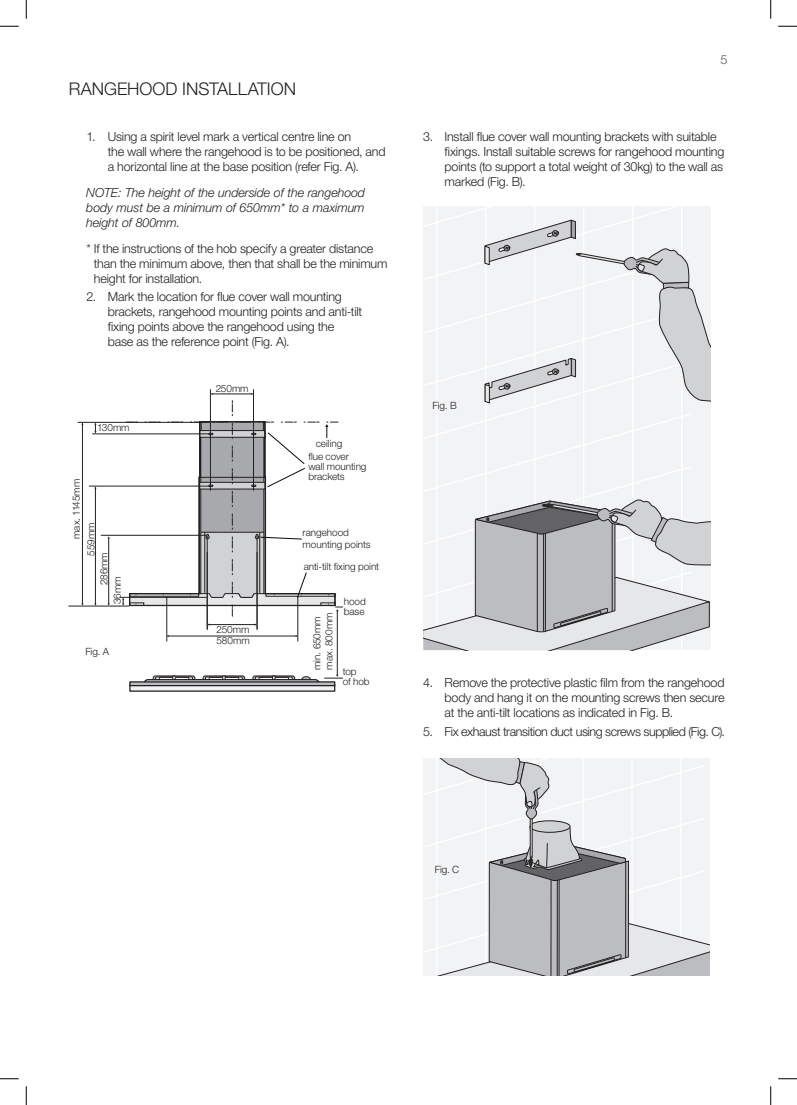
<style>
.page{position:relative;width:797px;height:1105px;background:#fff}
.page>*{position:absolute;margin:0;border:0;box-sizing:border-box;transform-origin:0 0}
.t1{font:300 17.5px "Helvetica Neue LT Std";color:#231f20}
.t2{font:300 12.5px/15px "Helvetica Neue LT Std";letter-spacing:-.015em;color:#231f20}
.t3{font:italic 300 12.5px/15px "Helvetica Neue LT Std";letter-spacing:-.01em;color:#231f20;text-align:justify}
.t4{font:300 12.5px "Helvetica Neue LT Std";letter-spacing:-.035em;color:#231f20}
.t5{font:300 12.5px "Helvetica Neue LT Std";color:#57585a}
.t6{font:300 10px/10px "Helvetica Neue LT Std";letter-spacing:-.005em;color:#231f20}
</style>
<div class="page">
<hr style="left:337px;top:611px;width:1px;height:64px;background:#231f20">
<svg style="left:324px;top:675px;width:18px;height:4px"></svg>
<div style="left:153px;top:676px;width:42px;height:5px;border:1px solid #231f20;border-radius:2px"></div>
<div style="left:155px;top:677px;width:38px;height:5px;border:1px solid #231f20"></div>
<div style="left:159px;top:677px;width:30px;height:4px;border:1px solid #231f20"></div>
<svg style="left:172px;top:676px;width:4px;height:3px"></svg>
<div style="left:203px;top:676px;width:42px;height:5px;border:1px solid #231f20;border-radius:2px"></div>
<div style="left:205px;top:677px;width:38px;height:5px;border:1px solid #231f20"></div>
<div style="left:209px;top:677px;width:30px;height:4px;border:1px solid #231f20"></div>
<div style="left:252px;top:676px;width:43px;height:5px;border:1px solid #231f20;border-radius:2px"></div>
<div style="left:255px;top:677px;width:37px;height:5px;border:1px solid #231f20"></div>
<div style="left:259px;top:677px;width:30px;height:4px;border:1px solid #231f20"></div>
<div style="left:301px;top:677px;width:10px;height:7px;background:#bcbdc0;border-radius:50%"></div>
<div style="left:301px;top:676px;width:10px;height:8px;border:1px solid #231f20;border-radius:50%"></div>
<div style="left:143px;top:679px;width:177px;height:9px;border:1px solid #231f20;border-radius:4px"></div>
<svg style="left:131px;top:686px;width:202px;height:4px"></svg>
<div style="left:129px;top:684px;width:206px;height:8px;border:1px solid #231f20"></div>
<hr style="left:130px;top:682px;width:205px;height:4px;background:#bcbdc0">
<div style="left:129px;top:681px;width:206px;height:5px;border:1px solid #231f20"></div>
<hr style="left:108px;top:538px;width:1px;height:66px;background:#231f20">
<hr style="left:95px;top:488px;width:1px;height:116px;background:#231f20">
<hr style="left:82px;top:424px;width:1px;height:180px;background:#231f20">
<svg style="left:94px;top:423px;width:3px;height:10px"></svg>
<hr style="left:209px;top:624px;width:46px;height:1px;background:#231f20">
<hr style="left:101px;top:535px;width:105px;height:1px;background:#231f20">
<hr style="left:207px;top:536px;width:1px;height:94px;background:#231f20">
<hr style="left:257px;top:536px;width:1px;height:94px;background:#231f20">
<hr style="left:168px;top:636px;width:128px;height:1px;background:#231f20">
<hr style="left:166px;top:598px;width:1px;height:43px;background:#231f20">
<hr style="left:297px;top:598px;width:1px;height:43px;background:#231f20">
<hr style="left:210px;top:390px;width:1px;height:100px;background:#231f20">
<hr style="left:253px;top:390px;width:1px;height:100px;background:#231f20">
<hr style="left:69px;top:606px;width:60px;height:1px;background:#231f20">
<hr style="left:120px;top:597px;width:86px;height:1px;background:#231f20">
<hr style="left:89px;top:486px;width:120px;height:1px;background:#231f20">
<hr style="left:92px;top:434px;width:117px;height:1px;background:#231f20">
<hr style="left:78px;top:422px;width:131px;height:1px;background:#231f20">
<svg style="left:122px;top:393px;width:220px;height:223px"></svg>
<svg style="left:423px;top:207px;width:287px;height:443px"></svg>
<svg style="left:423px;top:758px;width:286px;height:218px"></svg>
<svg style="left:0;top:25px;width:19px;height:2px"></svg>
<svg style="left:778px;top:25px;width:19px;height:2px"></svg>
<svg style="left:0;top:1078px;width:19px;height:1px"></svg>
<svg style="left:778px;top:1078px;width:19px;height:1px"></svg>
<svg style="left:25px;top:0;width:2px;height:19px"></svg>
<svg style="left:25px;top:1086px;width:2px;height:19px"></svg>
<svg style="left:770px;top:0;width:1px;height:19px"></svg>
<svg style="left:770px;top:1086px;width:1px;height:19px"></svg>
<h1 class="t1" style="left:69px;top:79px;width:229px">RANGEHOOD INSTALLATION</h1>
<p class="t2" style="left:108px;top:129px;width:279px;text-indent:-21px">1. Using a spirit level mark a vertical centre line on<br>the wall where the rangehood is to be positioned, and a horizontal line at the base position (refer Fig. A).</p>
<p class="t3" style="left:86px;top:185px;width:280px">NOTE: The height of the underside of the rangehood body must be a minimum of 650mm* to a maximum height of 800mm.</p>
<p class="t2" style="left:94px;top:240px;width:295px;text-indent:-7px">* If the instructions of the hob specify a greater distance than the minimum above, then that shall be the minimum height for installation.</p>
<p class="t2" style="left:108px;top:289px;width:256px;text-indent:-21px">2. Mark the location for flue cover wall mounting brackets, rangehood mounting points and anti-tilt fixing points above the rangehood using the base as the reference point (Fig. A).</p>
<p class="t6" style="left:97px;top:422px;width:34px">130mm</p>
<p class="t6" style="left:68px;top:556px;width:78px;line-height:14.9px;text-indent:17px;rotate:-90deg">max. 1145mm<br>559mm</p>
<p class="t6" style="left:97px;top:604px;width:54px;line-height:13.5px;text-indent:19px;rotate:-90deg">286mm<br>36mm</p>
<p class="t6" style="left:85px;top:646px;width:25px">Fig. A</p>
<p class="t6" style="left:216px;top:383px;width:34px">250mm</p>
<p class="t6" style="left:216px;top:624px;width:35px;line-height:11px">250mm<br>580mm</p>
<p class="t6" style="left:316px;top:439px;width:28px">ceiling</p>
<p class="t6" style="left:308px;top:451px;width:60px">flue cover wall mounting brackets</p>
<p class="t6" style="left:303px;top:526px;width:69px;line-height:12px">rangehood mounting points</p>
<p class="t6" style="left:304px;top:562px;width:77px">anti-tilt fixing point</p>
<p class="t6" style="left:344px;top:597px;width:24px">hood base</p>
<p class="t6" style="left:311px;top:670px;width:58px;line-height:12px;rotate:-90deg">min. 650mm max. 800mm</p>
<p class="t6" style="left:343px;top:666px;width:28px">top<br>of hob</p>
<p class="t5" style="left:720px;top:51px;width:8px">5</p>
<p class="t2" style="left:444px;top:129px;width:281px;text-indent:-21px">3. Install flue cover wall mounting brackets with suitable fixings. Install suitable screws for rangehood mounting points (to support a total weight of 30kg) to the wall as marked (Fig. B).</p>
<p class="t6" style="left:432px;top:400px;width:26px">Fig. B</p>
<p class="t2" style="left:444px;top:675px;width:281px;text-align:justify;text-indent:-21px">4. Remove the protective plastic film from the rangehood body and hang it on the mounting screws then secure at the anti-tilt locations as indicated in Fig. B.</p>
<p class="t4" style="left:423px;top:724px;width:303px">5. Fix exhaust transition duct using screws supplied (Fig. C).</p>
<p class="t6" style="left:434px;top:864px;width:26px">Fig. C</p>
</div>
